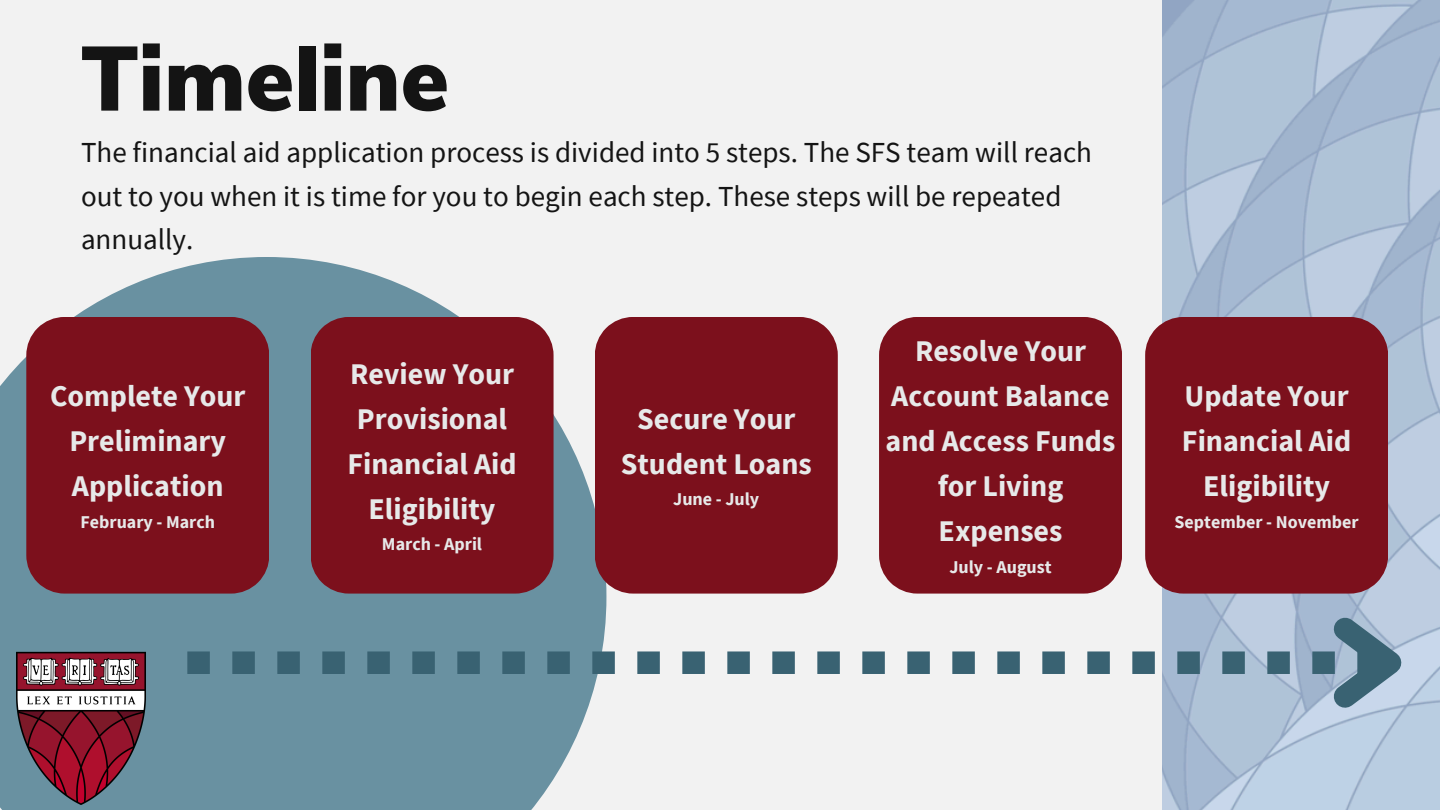
<style>
.page{position:relative;width:1440px;height:810px;background:#f2f2f2}
.page>*{position:absolute;margin:0;border:0;box-sizing:border-box;transform-origin:0 0}
.t1{font:900 91px "Nunito Sans";color:#141414}
.t2{font:700 30px/45px "Source Sans Pro";color:#e7e9e9;text-align:center}
.t3{font:29px/43.5px "Source Sans Pro";color:#141414}
.t4{font:700 18px "Source Sans Pro";color:#e7e9e9}
</style>
<div class="page">
<img style="left:1163px;top:0;width:277px;height:810px">
<svg style="left:0;top:257px;width:606px;height:553px;fill:#6991a1"></svg>
<img style="left:16px;top:650px;width:131px;height:158px">
<div style="left:595px;top:317px;width:243px;height:276px;background:#7c101c"></div>
<div style="left:879px;top:317px;width:243px;height:276px;background:#7c101c"></div>
<div style="left:1145px;top:317px;width:243px;height:276px;background:#7c101c"></div>
<svg style="left:187px;top:597px;width:1241px;height:131px"></svg>
<div style="left:26px;top:317px;width:243px;height:276px;background:#7c101c"></div>
<div style="left:311px;top:317px;width:243px;height:276px;background:#7c101c"></div>
<h2 class="t1" style="left:81px;top:19px;width:370px">Timeline</h2>
<h2 class="t3" style="left:81px;top:130px;width:1013px">The financial aid application process is divided into 5 steps. The SFS team will reach out to you when it is time for you to begin each step. These steps will be repeated annually.</h2>
<p class="t2" style="left:50px;top:373px;width:197px">Complete Your<br>Preliminary<br>Application</p>
<p class="t4" style="left:80px;top:510px;width:136px">February - March</p>
<h2 class="t2" style="left:347px;top:350px;width:171px">Review Your<br>Provisional<br>Financial Aid<br>Eligibility</h2>
<h2 class="t4" style="left:382px;top:532px;width:102px">March - April</h2>
<p class="t2" style="left:621px;top:395px;width:192px">Secure Your<br>Student Loans</p>
<p class="t4" style="left:673px;top:487px;width:88px">June - July</p>
<h1 class="t2" style="left:886px;top:328px;width:231px">Resolve Your<br>Account Balance and Access Funds for Living<br>Expenses</h1>
<h1 class="t4" style="left:949px;top:555px;width:104px">July - August</h1>
<p class="t2" style="left:1182px;top:373px;width:171px">Update Your<br>Financial Aid<br>Eligibility</p>
<p class="t4" style="left:1175px;top:510px;width:186px">September - November</p>
</div>
